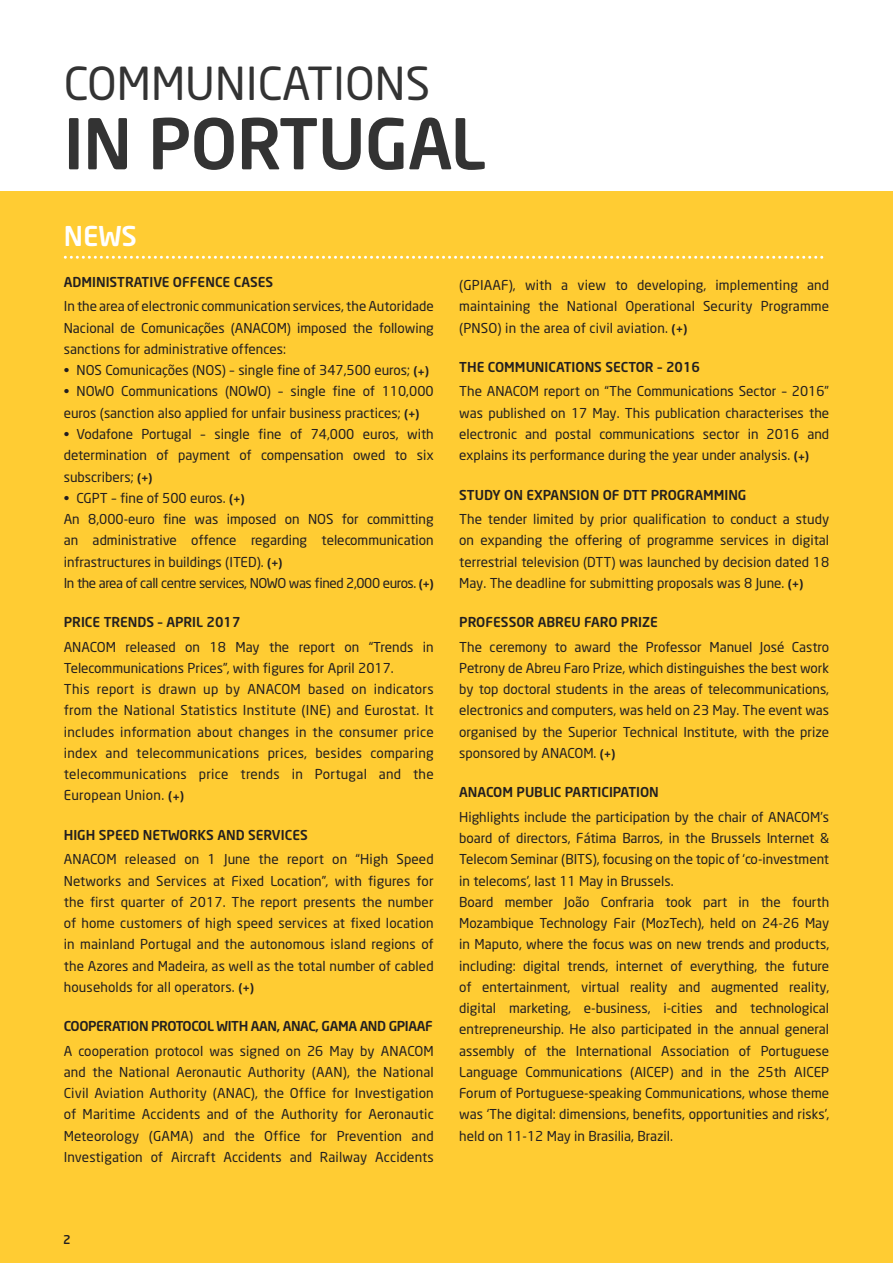
<style>
.page{position:relative;width:893px;height:1263px;background:#fff}
.page>*{position:absolute;margin:0;border:0;box-sizing:border-box;transform-origin:0 0}
.t1{font:500 69px "Neo Sans";letter-spacing:-.01em;color:#333}
.t2{font:45px "Neo Sans";color:#333}
.t3{font:500 27px "Neo Sans";color:#fff}
.t4{font:13.5px/21.3px "Neo Sans";color:#231f20;text-align:justify}
.t5{font:13.5px/21.3px "Neo Sans";letter-spacing:.02em;color:#231f20}
.t6{font:500 13.5px "Neo Sans";color:#231f20}
.t7{font:500 13.5px "Neo Sans";letter-spacing:-.03em;color:#231f20}
.t8{font:500 12px "Neo Sans";color:#231f20}
.s1{font-weight:500;font-size:12px}
</style>
<div class="page">
<div style="left:0;top:191px;width:893px;height:1072px;background:#fc3"></div>
<svg style="left:65px;top:256px;width:759px;height:3px"></svg>
<h2 class="t2" style="left:64px;top:56px;width:368px">COMMUNICATIONS</h2>
<h1 class="t1" style="left:64px;top:100px;width:424px">IN PORTUGAL</h1>
<h3 class="t3" style="left:64px;top:219px;width:75px">NEWS</h3>
<p class="t6" style="left:64px;top:274px;width:211px">ADMINISTRATIVE OFFENCE CASES</p>
<p class="t4" style="left:64px;top:296px;width:371px">In the area of electronic communication services, the Autoridade Nacional de Comunicações (ANACOM) imposed the following sanctions for administrative offences:</p>
<p class="t4" style="left:64px;top:359px;width:367px">• NOS Comunicações (NOS) – single fine of 347,500 euros; <span class="s1">(</span><sub>+</sub><span class="s1">)</span></p>
<p class="t4" style="left:64px;top:381px;width:371px">• NOWO Communications (NOWO) – single fine of 110,000 euros (sanction also applied for unfair business practices; <span class="s1">(</span><sub>+</sub><span class="s1">)</span></p>
<p class="t4" style="left:64px;top:423px;width:371px">• Vodafone Portugal – single fine of 74,000 euros, with determination of payment of compensation owed to six subscribers; <span class="s1">(</span><sub>+</sub><span class="s1">)</span></p>
<p class="t4" style="left:64px;top:487px;width:371px;text-align:left">• CGPT – fine of 500 euros. <span class="s1">(</span><sub>+</sub><span class="s1">)<br></span>An 8,000-euro fine was imposed on NOS for committing an administrative offence regarding telecommunication infrastructures in buildings (ITED). <span class="s1">(</span><sub>+</sub><span class="s1">)<br></span>In the area of call centre services, NOWO was fined 2,000 euros. <span class="s1">(</span><sub>+</sub><span class="s1">)</span></p>
<p class="t6" style="left:64px;top:614px;width:178px">PRICE TRENDS – APRIL 2017</p>
<p class="t5" style="left:64px;top:636px;width:371px">ANACOM released on 18 May the report on “Trends in Telecommunications Prices”, with figures for April 2017.<br>This report is drawn up by ANACOM based on indicators from the National Statistics Institute (INE) and Eurostat. It includes information about changes in the consumer price index and telecommunications prices, besides comparing telecommunications price trends in Portugal and the European Union. <span class="s1">(</span><sub>+</sub><span class="s1">)</span></p>
<p class="t6" style="left:64px;top:826px;width:245px">HIGH SPEED NETWORKS AND SERVICES</p>
<p class="t4" style="left:64px;top:848px;width:371px">ANACOM released on 1 June the report on “High Speed Networks and Services at Fixed Location”, with figures for the first quarter of 2017. The report presents the number of home customers of high speed services at fixed location in mainland Portugal and the autonomous island regions of the Azores and Madeira, as well as the total number of cabled households for all operators. <span class="s1">(</span><sub>+</sub><span class="s1">)</span></p>
<p class="t7" style="left:64px;top:1018px;width:371px">COOPERATION PROTOCOL WITH AAN, ANAC, GAMA AND GPIAAF</p>
<p class="t4" style="left:64px;top:1040px;width:371px">A cooperation protocol was signed on 26 May by ANACOM and the National Aeronautic Authority (AAN), the National Civil Aviation Authority (ANAC), the Office for Investigation of Maritime Accidents and of the Authority for Aeronautic Meteorology (GAMA) and the Office for Prevention and Investigation of Aircraft Accidents and Railway Accidents</p>
<p class="t4" style="left:459px;top:274px;width:371px">(GPIAAF), with a view to developing, implementing and maintaining the National Operational Security Programme (PNSO) in the area of civil aviation. <span class="s1">(</span><sub>+</sub><span class="s1">)</span></p>
<p class="t6" style="left:459px;top:359px;width:242px">THE COMMUNICATIONS SECTOR – 2016</p>
<p class="t4" style="left:459px;top:381px;width:371px">The ANACOM report on “The Communications Sector – 2016” was published on 17 May. This publication characterises the electronic and postal communications sector in 2016 and explains its performance during the year under analysis. <span class="s1">(</span><sub>+</sub><span class="s1">)</span></p>
<p class="t6" style="left:459px;top:486px;width:289px">STUDY ON EXPANSION OF DTT PROGRAMMING</p>
<p class="t4" style="left:459px;top:508px;width:371px">The tender limited by prior qualification to conduct a study on expanding the offering of programme services in digital terrestrial television (DTT) was launched by decision dated 18<br>May. The deadline for submitting proposals was 8 June. <span class="s1">(</span><sub>+</sub><span class="s1">)</span></p>
<p class="t6" style="left:459px;top:614px;width:200px">PROFESSOR ABREU FARO PRIZE</p>
<p class="t4" style="left:459px;top:636px;width:371px">The ceremony to award the Professor Manuel José Castro Petrony de Abreu Faro Prize, which distinguishes the best work by top doctoral students in the areas of telecommunications, electronics and computers, was held on 23 May. The event was organised by the Superior Technical Institute, with the prize sponsored by ANACOM. <span class="s1">(</span><sub>+</sub><span class="s1">)</span></p>
<p class="t6" style="left:459px;top:784px;width:201px">ANACOM PUBLIC PARTICIPATION</p>
<p class="t4" style="left:459px;top:806px;width:371px;text-align:left">Highlights include the participation by the chair of ANACOM’s board of directors, Fátima Barros, in the Brussels Internet &amp; Telecom Seminar (BITS), focusing on the topic of ‘co-investment in telecoms’, last 11 May in Brussels.<br>Board member João Confraria took part in the fourth Mozambique Technology Fair (MozTech), held on 24-26 May in Maputo, where the focus was on new trends and products, including: digital trends, internet of everything, the future of entertainment, virtual reality and augmented reality, digital marketing, e-business, i-cities and technological entrepreneurship. He also participated in the annual general assembly of the International Association of Portuguese Language Communications (AICEP) and in the 25th AICEP Forum of Portuguese-speaking Communications, whose theme was ‘The digital: dimensions, benefits, opportunities and risks’, held on 11-12 May in Brasilia, Brazil.</p>
<p class="t8" style="left:63px;top:1232px;width:9px">2</p>
</div>
